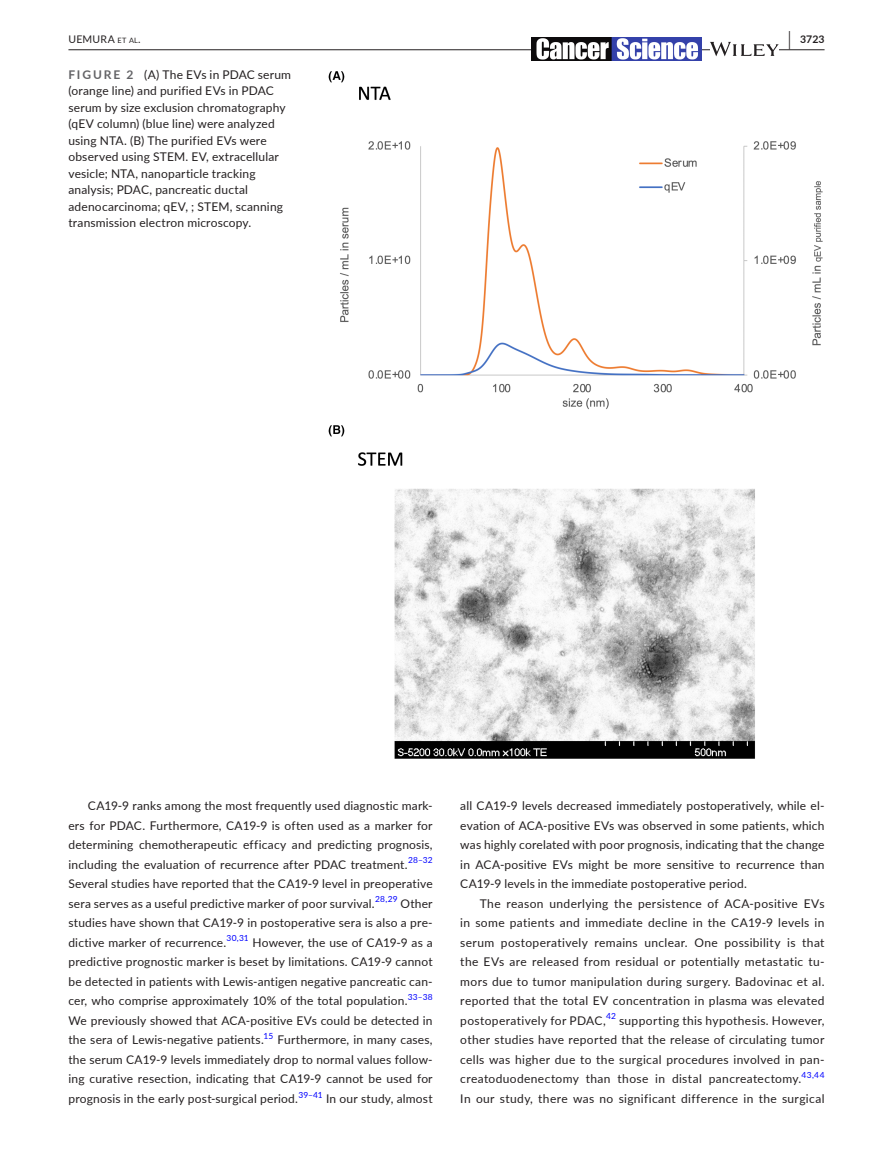
<style>
.page{position:relative;width:893px;height:1174px;background:#fff}
.page>*{position:absolute;margin:0;border:0;box-sizing:border-box;transform-origin:0 0}
.t1{font:12px/19.5px "Lato";letter-spacing:.015em;color:#231f20;text-align:justify}
.t2{font:10.5px "Lato";letter-spacing:.02em;color:#231f20}
.t3{font:700 10.5px "Lato";color:#231f20}
.t4{font:8.4px "Lato";letter-spacing:.015em;color:#00f}
.s1{font-size:7.35px}
.s2{font-size:19.5px}
.s3{font-weight:700;color:#636366}
</style>
<div class="page">
<hr style="left:68px;top:49px;width:756px;height:1px;background:#231f20">
<img style="left:531px;top:37px;width:170px;height:24px">
<svg style="left:710px;top:42px;width:69px;height:14px"></svg>
<img style="left:328px;top:71px;width:495px;height:688px">
<p class="t2" style="left:68px;top:31px;width:74px">UEMURA <span class="s1">et al</span>.</p>
<p class="t3" style="left:789px;top:31px;width:37px"><span class="s2">|</span> 3723</p>
<p class="t1" style="left:68px;top:66px;width:224px;line-height:16.5px;text-align:left"><span class="s3">FIGURE 2</span> (A) The EVs in PDAC serum (orange line) and purified EVs in PDAC serum by size exclusion chromatography (qEV column) (blue line) were analyzed using NTA. (B) The purified EVs were observed using STEM. EV, extracellular vesicle; NTA, nanoparticle tracking analysis; PDAC, pancreatic ductal adenocarcinoma; qEV, ; STEM, scanning transmission electron microscopy.</p>
<p class="t1" style="left:68px;top:795px;width:366px;text-indent:20px">CA19-9 ranks among the most frequently used diagnostic mark&shy;ers for PDAC. Furthermore, CA19-9 is often used as a marker for determining chemotherapeutic efficacy and predicting prognosis, including the evaluation of recurrence after PDAC treatment.</p>
<p class="t4" style="left:408px;top:854px;width:26px">28–32</p>
<p class="t1" style="left:68px;top:873px;width:366px">Several studies have reported that the CA19-9 level in preoperative sera serves as a useful predictive marker of poor survival.</p>
<p class="t4" style="left:375px;top:893px;width:24px">28,29</p>
<p class="t1" style="left:68px;top:893px;width:366px;text-indent:332px">Other studies have shown that CA19-9 in postoperative sera is also a pre&shy;dictive marker of recurrence.</p>
<p class="t4" style="left:226px;top:932px;width:24px">30,31</p>
<p class="t1" style="left:68px;top:932px;width:366px;text-indent:184px">However, the use of CA19-9 as a predictive prognostic marker is beset by limitations. CA19-9 cannot be detected in patients with Lewis-antigen negative pancreatic can&shy;cer, who comprise approximately 10% of the total population.</p>
<p class="t4" style="left:408px;top:991px;width:26px">33–38</p>
<p class="t1" style="left:68px;top:1010px;width:366px">We previously showed that ACA-positive EVs could be detected in the sera of Lewis-negative patients.<sup>15</sup> Furthermore, in many cases, the serum CA19-9 levels immediately drop to normal values follow&shy;ing curative resection, indicating that CA19-9 cannot be used for prognosis in the early post-surgical period.<sup>39–41</sup> In our study, almost</p>
<p class="t1" style="left:460px;top:795px;width:366px">all CA19-9 levels decreased immediately postoperatively, while el&shy;evation of ACA-positive EVs was observed in some patients, which was highly corelated with poor prognosis, indicating that the change in ACA-positive EVs might be more sensitive to recurrence than CA19-9 levels in the immediate postoperative period.</p>
<p class="t1" style="left:460px;top:893px;width:366px;text-indent:20px">The reason underlying the persistence of ACA-positive EVs in some patients and immediate decline in the CA19-9 levels in serum postoperatively remains unclear. One possibility is that the EVs are released from residual or potentially metastatic tu&shy;mors due to tumor manipulation during surgery. Badovinac et al. reported that the total EV concentration in plasma was elevated postoperatively for PDAC,<sup>42</sup> supporting this hypothesis. However, other studies have reported that the release of circulating tumor cells was higher due to the surgical procedures involved in pan&shy;creatoduodenectomy than those in distal pancreatectomy.<sup>43,44<br></sup>In our study, there was no significant difference in the surgical</p>
</div>
